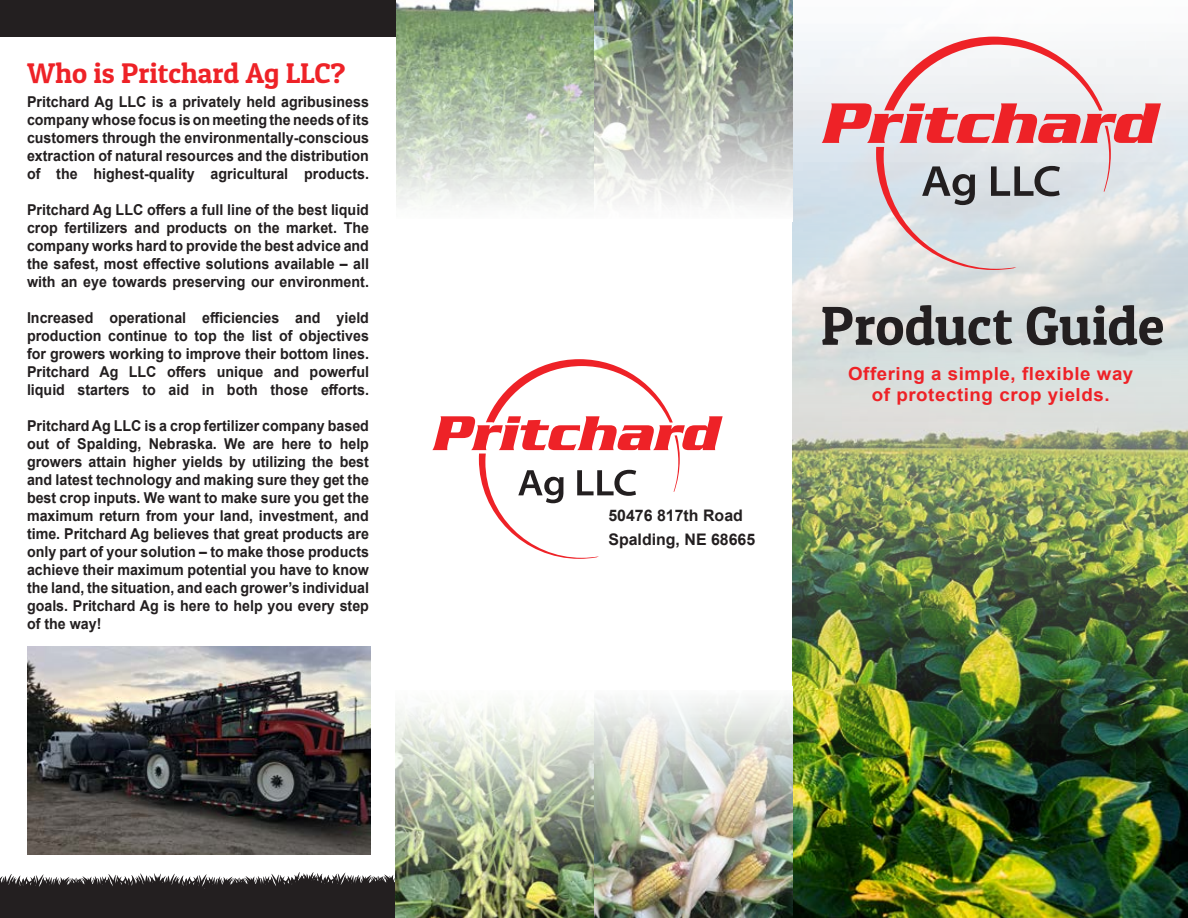
<style>
.page{position:relative;width:1188px;height:918px;background:#fff}
.page>*{position:absolute;margin:0;border:0;box-sizing:border-box;transform-origin:0 0}
.t1{font:54.9px "Patua One";color:#231f20}
.t2{font:28.5px "Patua One";color:#ee2227}
.t3{font:700 18px/21.6px "Arial";letter-spacing:.03em;color:#ee2227;text-align:center;scale:1.04 1}
.t4{font:700 15.9px/23.9px "Arial";color:#231f20}
.t5{font:700 15px/18px "Arial";color:#231f20;text-align:justify;scale:.95 1}
</style>
<div class="page">
<svg style="left:0;top:872px;width:395px;height:46px;background:#444041"></svg>
<img style="left:793px;top:798px;width:395px;height:120px">
<img style="left:792px;top:36px;width:396px;height:762px">
<svg style="left:822px;top:37px;width:339px;height:233px"></svg>
<img style="left:395px;top:911px;width:397px;height:7px">
<img style="left:395px;top:686px;width:398px;height:225px">
<img style="left:395px;top:0;width:398px;height:221px">
<svg style="left:432px;top:359px;width:291px;height:200px"></svg>
<div style="left:0;top:0;width:395px;height:37px;background:#231f20"></div>
<img style="left:27px;top:647px;width:343px;height:207px">
<h2 class="t2" style="left:27px;top:55px;width:320px">Who is Pritchard Ag LLC?</h2>
<p class="t5" style="left:27px;top:93px;width:362px">Pritchard Ag LLC is a privately held agribusiness company whose focus is on meeting the needs of its customers through the environmentally-conscious extraction of natural resources and the distribution of the highest-quality agricultural products.</p>
<p class="t5" style="left:27px;top:201px;width:362px">Pritchard Ag LLC offers a full line of the best liquid crop fertilizers and products on the market. The company works hard to provide the best advice and the safest, most effective solutions available – all with an eye towards preserving our environment.</p>
<p class="t5" style="left:27px;top:309px;width:362px">Increased operational efficiencies and yield production continue to top the list of objectives for growers working to improve their bottom lines.<br>Pritchard Ag LLC offers unique and powerful liquid starters to aid in both those efforts.</p>
<p class="t5" style="left:27px;top:417px;width:362px">Pritchard Ag LLC is a crop fertilizer company based out of Spalding, Nebraska. We are here to help growers attain higher yields by utilizing the best and latest technology and making sure they get the best crop inputs. We want to make sure you get the maximum return from your land, investment, and time. Pritchard Ag believes that great products are only part of your solution – to make those products achieve their maximum potential you have to know the land, the situation, and each grower’s individual goals. Pritchard Ag is here to help you every step of the way!</p>
<p class="t4" style="left:608px;top:503px;width:148px">50476 817th Road<br>Spalding, NE 68665</p>
<h1 class="t1" style="left:820px;top:291px;width:345px">Product Guide</h1>
<p class="t3" style="left:848px;top:363px;width:276px">Offering a simple, flexible way of protecting crop yields.</p>
</div>
